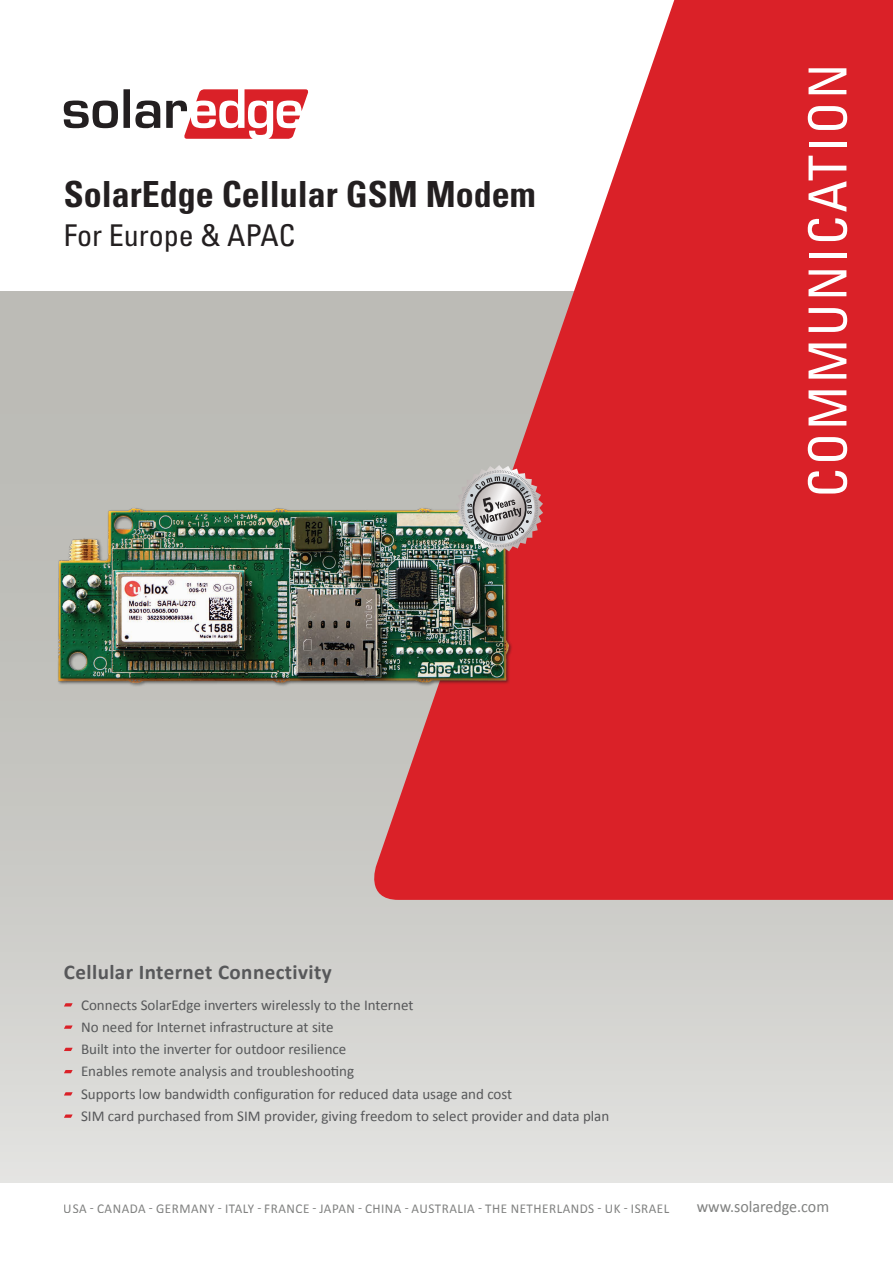
<style>
.page{position:relative;width:893px;height:1263px;background:#fff}
.page>*{position:absolute;margin:0;border:0;box-sizing:border-box;transform-origin:0 0}
.pg1_Family_vertical{font:condensed 52.5px "Univers LT Std";letter-spacing:.06em;color:#fff}
.pg1_Product_Header{font:700 condensed 36px "Univers LT Std";color:#231f20}
.pg1_Product_Header-2{font:condensed 30px "Univers LT Std";color:#231f20}
.pg1_Text_bold{font:700 21px "Calibri";letter-spacing:.02em;color:#57585a}
.pg1_Text_URL{font:16.5px "Calibri";color:#808180}
.Pg1_Text_Bullets{font:15px "Calibri";color:#57585a}
.t1{font:13.5px "Calibri";letter-spacing:.04em;color:#808180}
</style>
<div class="page">
<div style="left:0;top:291px;width:893px;height:891px;background:linear-gradient(to bottom,#b4b3ae,#dbdbd8)"></div>
<svg style="left:364px;top:0;width:529px;height:900px;fill:#da2128"></svg>
<svg style="left:64px;top:89px;width:245px;height:50px"></svg>
<svg style="left:64px;top:1003px;width:9px;height:3px"></svg>
<svg style="left:64px;top:1025px;width:9px;height:4px"></svg>
<svg style="left:64px;top:1048px;width:9px;height:3px"></svg>
<svg style="left:64px;top:1070px;width:9px;height:3px"></svg>
<svg style="left:64px;top:1092px;width:9px;height:3px"></svg>
<svg style="left:64px;top:1114px;width:9px;height:4px"></svg>
<img style="left:45px;top:497px;width:476px;height:196px">
<svg style="left:456px;top:465px;width:87px;height:87px;background:#b29b9b"></svg>
<p class="pg1_Product_Header" style="left:64px;top:172px;width:473px">SolarEdge Cellular GSM Modem</p>
<p class="pg1_Product_Header-2" style="left:64px;top:216px;width:233px">For Europe &amp; APAC</p>
<p class="pg1_Family_vertical" style="left:794px;top:497px;width:435px;rotate:-90deg">COMMUNICATION</p>
<p class="pg1_Text_bold" style="left:64px;top:958px;width:269px">Cellular Internet Connectivity</p>
<p class="Pg1_Text_Bullets" style="left:81px;top:995px;width:334px">Connects SolarEdge inverters wirelessly to the Internet</p>
<p class="Pg1_Text_Bullets" style="left:81px;top:1017px;width:254px">No need for Internet infrastructure at site</p>
<p class="Pg1_Text_Bullets" style="left:81px;top:1040px;width:267px">Built into the inverter for outdoor resilience</p>
<p class="Pg1_Text_Bullets" style="left:81px;top:1062px;width:275px">Enables remote analysis and troubleshooting</p>
<p class="Pg1_Text_Bullets" style="left:81px;top:1084px;width:433px">Supports low bandwidth configuration for reduced data usage and cost</p>
<p class="Pg1_Text_Bullets" style="left:81px;top:1106px;width:530px">SIM card purchased from SIM provider, giving freedom to select provider and data plan</p>
<p class="t1" style="left:64px;top:1199px;width:607px">USA - CANADA - GERMANY - ITALY - FRANCE - JAPAN - CHINA - AUSTRALIA - THE NETHERLANDS - UK - ISRAEL</p>
<p class="pg1_Text_URL" style="left:697px;top:1196px;width:134px">www.solaredge.com</p>
</div>
